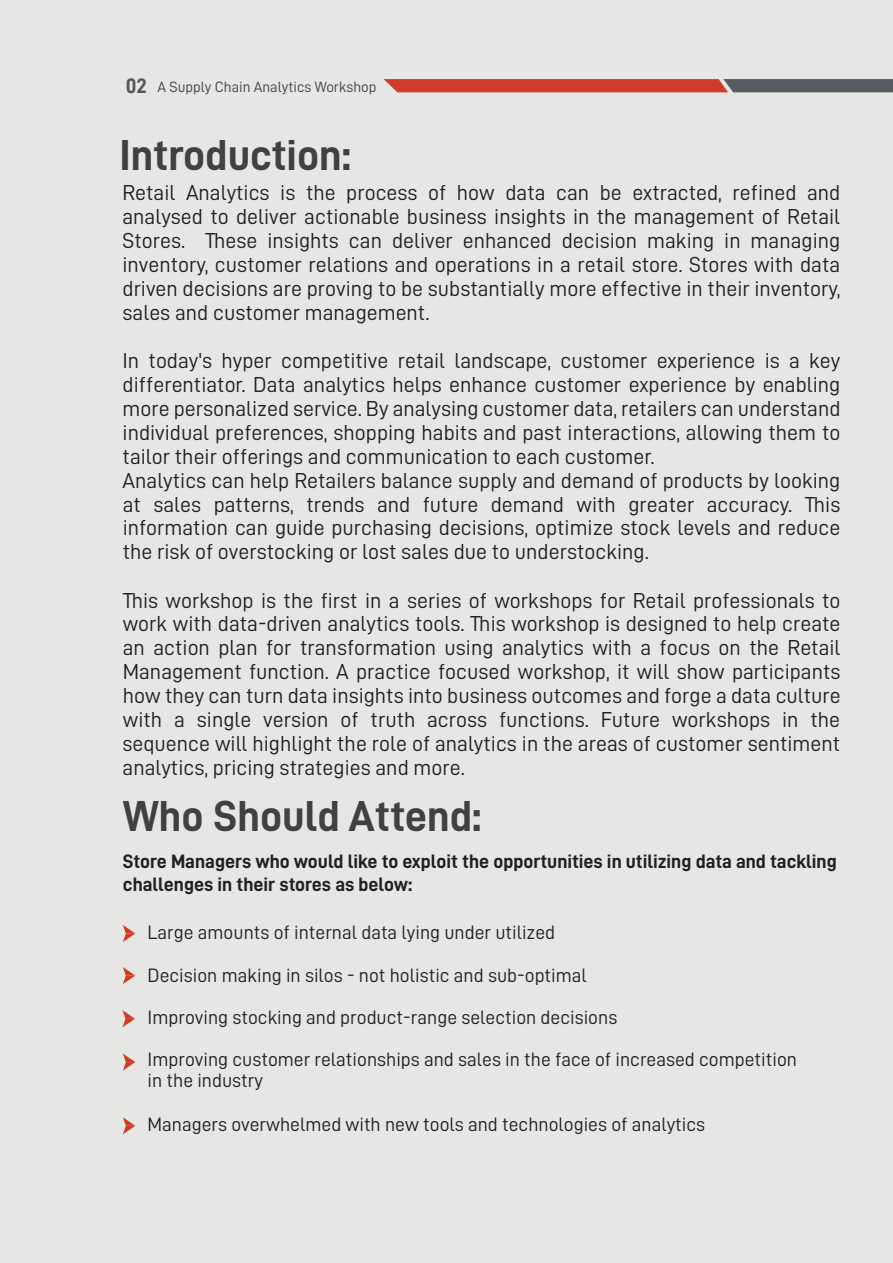
<style>
.page{position:relative;width:893px;height:1263px;background:#e6e6e5}
.page>*{position:absolute;margin:0;border:0;box-sizing:border-box;transform-origin:0 0}
.t1{font:43.5px "D DIN Bold";color:#414142}
.t2{font:21.75px/24px "D DIN";color:#231f20;text-align:justify}
.t3{font:19.5px/42px "D DIN";color:#231f20}
.t4{font:19.5px/23.4px "D DIN Bold";color:#231f20}
.t5{font:15px "D DIN";color:#414142}
.s1{font-family:"D DIN Bold";font-size:21px;color:#565757}
</style>
<div class="page">
<svg style="left:384px;top:79px;width:509px;height:13px"></svg>
<svg style="left:123px;top:925px;width:12px;height:17px"></svg>
<svg style="left:123px;top:967px;width:12px;height:17px"></svg>
<svg style="left:122px;top:1010px;width:13px;height:17px"></svg>
<svg style="left:123px;top:1053px;width:12px;height:18px"></svg>
<svg style="left:123px;top:1117px;width:12px;height:17px"></svg>
<p class="t5" style="left:126px;top:79px;width:252px"><span class="s1">02</span> A Supply Chain Analytics Workshop</p>
<h1 class="t1" style="left:119px;top:131px;width:233px">Introduction:</h1>
<p class="t2" style="left:122px;top:180px;width:719px">Retail Analytics is the process of how data can be extracted, refined and analysed to deliver actionable business insights in the management of Retail Stores. These insights can deliver enhanced decision making in managing inventory, customer relations and operations in a retail store. Stores with data driven decisions are proving to be substantially more effective in their inventory, sales and customer management.</p>
<p class="t2" style="left:123px;top:348px;width:719px;text-align:left">In today's hyper competitive retail landscape, customer experience is a key differentiator. Data analytics helps enhance customer experience by enabling more personalized service. By analysing customer data, retailers can understand individual preferences, shopping habits and past interactions, allowing them to tailor their offerings and communication to each customer.<br>Analytics can help Retailers balance supply and demand of products by looking at sales patterns, trends and future demand with greater accuracy. This information can guide purchasing decisions, optimize stock levels and reduce the risk of overstocking or lost sales due to understocking.</p>
<p class="t2" style="left:122px;top:588px;width:720px">This workshop is the first in a series of workshops for Retail professionals to work with data-driven analytics tools. This workshop is designed to help create an action plan for transformation using analytics with a focus on the Retail Management function. A practice focused workshop, it will show participants how they can turn data insights into business outcomes and forge a data culture with a single version of truth across functions. Future workshops in the sequence will highlight the role of analytics in the areas of customer sentiment analytics, pricing strategies and more.</p>
<h1 class="t1" style="left:123px;top:792px;width:360px">Who Should Attend:</h1>
<p class="t4" style="left:123px;top:849px;width:715px">Store Managers who would like to exploit the opportunities in utilizing data and tackling challenges in their stores as below:</p>
<p class="t3" style="left:148px;top:911px;width:409px">Large amounts of internal data lying under utilized</p>
<p class="t3" style="left:148px;top:954px;width:651px">Decision making in silos - not holistic and sub-optimal<br>Improving stocking and product-range selection decisions<br>Improving customer relationships and sales in the face of increased competition</p>
<p class="t3" style="left:148px;top:1059px;width:117px">in the industry</p>
<p class="t3" style="left:148px;top:1103px;width:559px">Managers overwhelmed with new tools and technologies of analytics</p>
</div>
